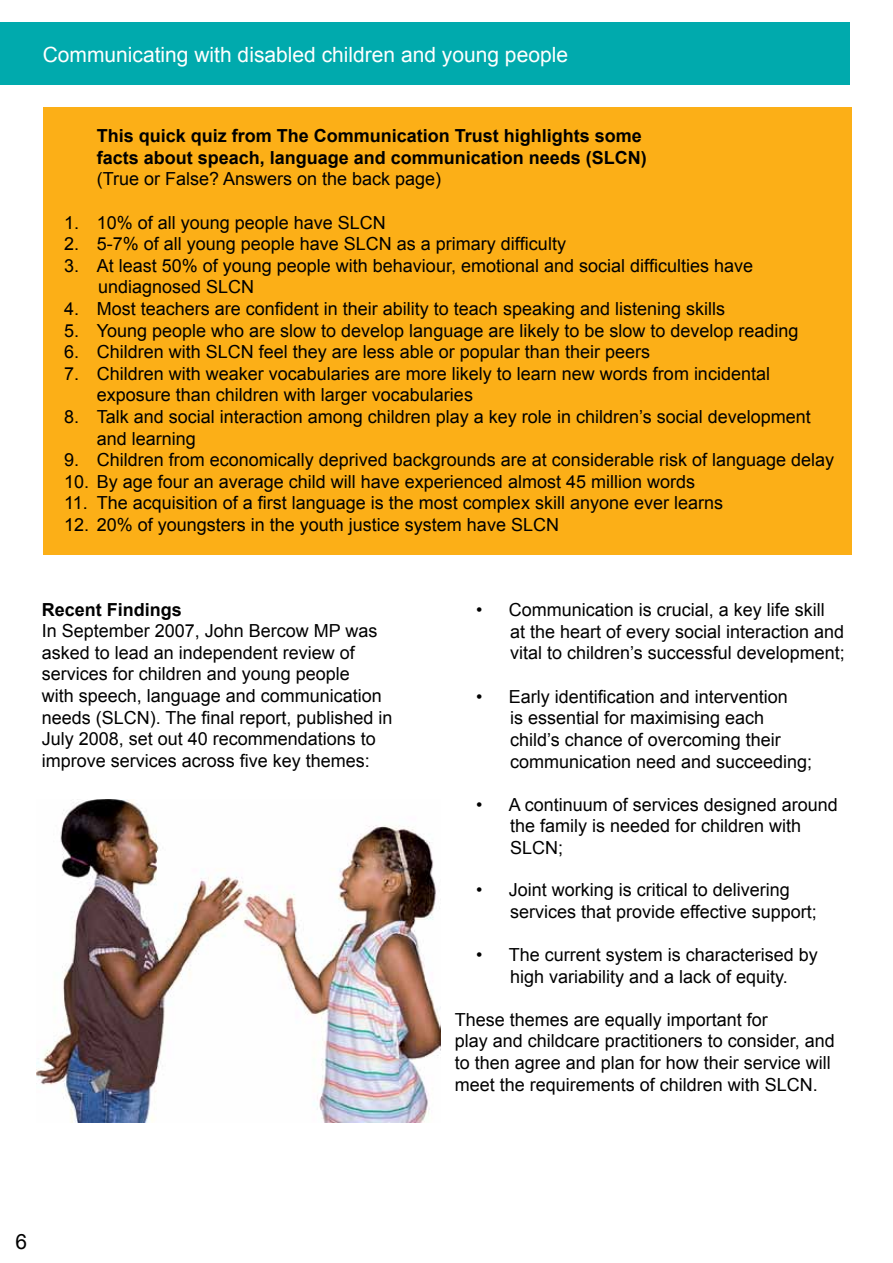
<style>
.page{position:relative;width:893px;height:1263px;background:#fff}
.page>*{position:absolute;margin:0;border:0;box-sizing:border-box;transform-origin:0 0}
.t1{font:21px "Arial";color:#fff}
.t2{font:21px "Arial";color:#000}
.t3{font:18px/21.6px "Arial";color:#000}
.t4{font:700 18px/21.6px "Arial";color:#000}
</style>
<div class="page">
<div style="left:0;top:22px;width:850px;height:62px;background:#00aaad"></div>
<div style="left:43px;top:107px;width:808px;height:448px;background:#fcaf17"></div>
<img style="left:37px;top:799px;width:403px;height:323px">
<p class="t1" style="left:43px;top:41px;width:527px">Communicating with disabled children and young people</p>
<p class="t4" style="left:97px;top:126px;width:552px">This quick quiz from The Communication Trust highlights some facts about speach, language and communication needs (SLCN)</p>
<p class="t3" style="left:97px;top:168px;width:346px">(True or False? Answers on the back page)</p>
<p class="t3" style="left:64px;top:212px;width:323px">1. 10% of all young people have SLCN</p>
<p class="t3" style="left:64px;top:233px;width:503px">2. 5-7% of all young people have SLCN as a primary difficulty</p>
<p class="t3" style="left:98px;top:255px;width:657px;text-indent:-34px">3. At least 50% of young people with behaviour, emotional and social difficulties have undiagnosed SLCN</p>
<p class="t3" style="left:64px;top:298px;width:663px">4. Most teachers are confident in their ability to teach speaking and listening skills</p>
<p class="t3" style="left:64px;top:320px;width:736px">5. Young people who are slow to develop language are likely to be slow to develop reading</p>
<p class="t3" style="left:64px;top:341px;width:587px">6. Children with SLCN feel they are less able or popular than their peers</p>
<p class="t3" style="left:97px;top:363px;width:675px;text-indent:-33px">7. Children with weaker vocabularies are more likely to learn new words from incidental exposure than children with larger vocabularies</p>
<p class="t3" style="left:97px;top:406px;width:716px;text-indent:-33px">8. Talk and social interaction among children play a key role in children’s social development and learning</p>
<p class="t3" style="left:64px;top:449px;width:772px">9. Children from economically deprived backgrounds are at considerable risk of language delay</p>
<p class="t3" style="left:64px;top:471px;width:632px">10. By age four an average child will have experienced almost 45 million words</p>
<p class="t3" style="left:64px;top:492px;width:660px">11. The acquisition of a first language is the most complex skill anyone ever learns</p>
<p class="t3" style="left:64px;top:514px;width:496px">12. 20% of youngsters in the youth justice system have SLCN</p>
<p class="t4" style="left:42px;top:599px;width:142px">Recent Findings</p>
<p class="t3" style="left:42px;top:620px;width:352px">In September 2007, John Bercow MP was asked to lead an independent review of services for children and young people<br>with speech, language and communication needs (SLCN). The final report, published in July 2008, set out 40 recommendations to improve services across five key themes:</p>
<p class="t3" style="left:510px;top:599px;width:336px;text-indent:-34px">• Communication is crucial, a key life skill<br>at the heart of every social interaction and vital to children’s successful development;</p>
<p class="t3" style="left:510px;top:686px;width:304px;text-indent:-34px">• Early identification and intervention<br>is essential for maximising each child’s chance of overcoming their communication need and succeeding;</p>
<p class="t3" style="left:510px;top:794px;width:329px;text-indent:-34px">• A continuum of services designed around the family is needed for children with<br>SLCN;</p>
<p class="t3" style="left:510px;top:879px;width:308px;text-indent:-34px">• Joint working is critical to delivering services that provide effective support;</p>
<p class="t3" style="left:476px;top:944px;width:343px;text-align:center">• The current system is characterised by high variability and a lack of equity.</p>
<p class="t3" style="left:455px;top:1009px;width:382px">These themes are equally important for<br>play and childcare practitioners to consider, and to then agree and plan for how their service will meet the requirements of children with SLCN.</p>
<p class="t2" style="left:15px;top:1228px;width:13px">6</p>
</div>
